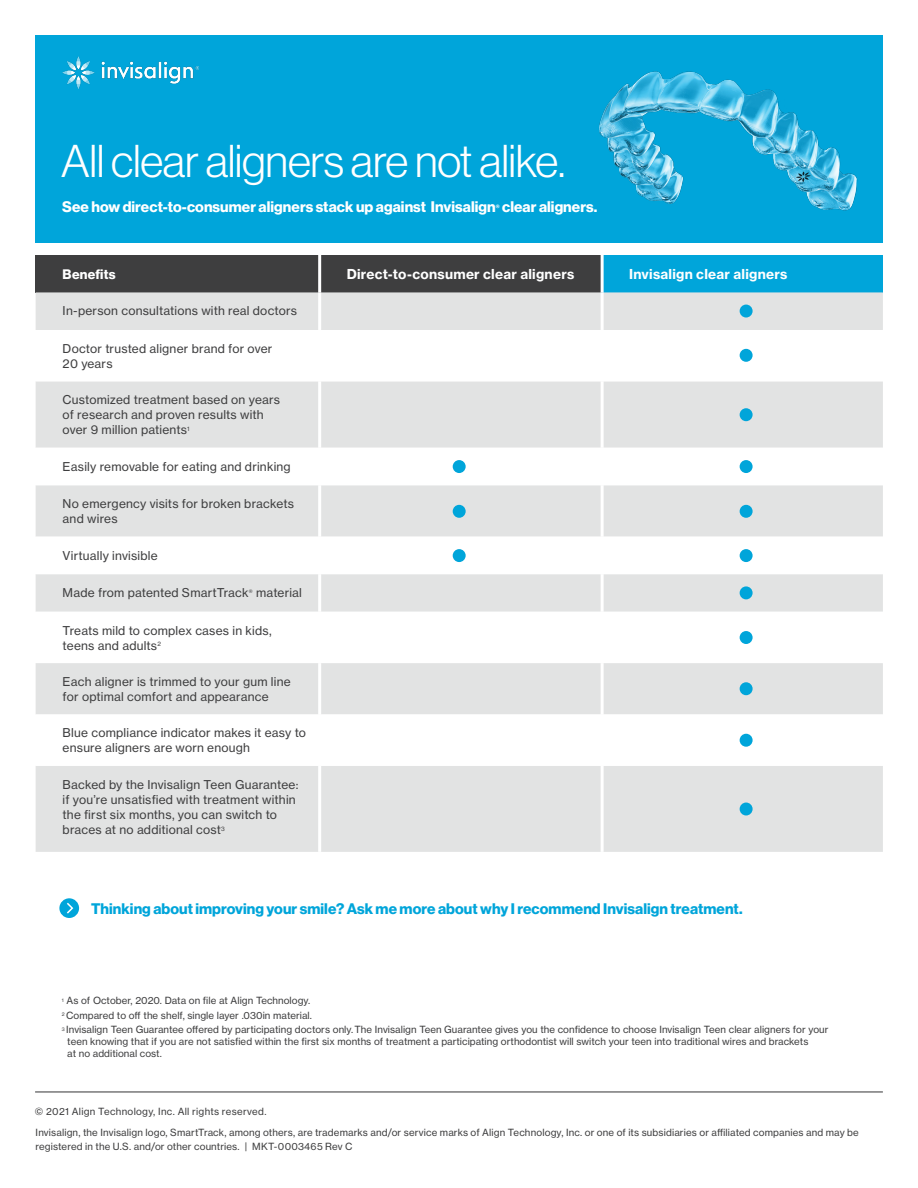
<style>
.page{position:relative;width:918px;height:1188px;background:#fff}
.page>*{position:absolute;margin:0;border:0;box-sizing:border-box;transform-origin:0 0}
.t1{font:300 45px "Neue Haas Grotesk Display";letter-spacing:-.01em;color:#fff}
.Body_Copy{font:700 15px "Neue Haas Grotesk Display";letter-spacing:.005em;color:#00a5da}
.Body_Copy-2{font:700 15px "Neue Haas Grotesk Display";letter-spacing:.005em;color:#fff}
.t2{font:700 13.5px "Neue Haas Grotesk Text";letter-spacing:.02em;color:#fff}
.Number_Callout_Subhe{font:700 13.5px "Neue Haas Grotesk Display";letter-spacing:.02em;color:#fff}
.t3{font:12px/15px "Neue Haas Grotesk Text";letter-spacing:.02em;color:#3e3e3f}
.Body_Copy-3{font:9.75px/12px "Neue Haas Grotesk Text";letter-spacing:.005em;color:#3e3e3f}
.Body_Copy-4{font:9.75px "Neue Haas Grotesk Text";letter-spacing:.03em;color:#3e3e3f}
</style>
<div class="page">
<div style="left:35px;top:35px;width:848px;height:208px;background:#00a5da"></div>
<div style="left:59px;top:898px;width:20px;height:20px;background:#00a5da;border-radius:50%"></div>
<svg style="left:67px;top:903px;width:6px;height:11px"></svg>
<hr style="left:35px;top:1091px;width:848px;height:2px;background:#4a4b4c">
<img style="left:599px;top:71px;width:259px;height:140px">
<div style="left:36px;top:255px;width:284px;height:37px;background:#3e3e3f"></div>
<div style="left:320px;top:255px;width:282px;height:37px;background:#3e3e3f"></div>
<div style="left:602px;top:255px;width:281px;height:37px;background:#00a5da"></div>
<div style="left:36px;top:292px;width:847px;height:560px;background:#e2e3e3"></div>
<svg style="left:36px;top:330px;width:847px;height:436px"></svg>
<hr style="left:318px;top:255px;width:3px;height:37px;background:#fff">
<hr style="left:601px;top:255px;width:3px;height:37px;background:#fff">
<hr style="left:318px;top:330px;width:3px;height:51px;background:#fff">
<hr style="left:601px;top:330px;width:3px;height:51px;background:#fff">
<hr style="left:318px;top:448px;width:3px;height:37px;background:#fff">
<hr style="left:601px;top:448px;width:3px;height:37px;background:#fff">
<hr style="left:318px;top:537px;width:3px;height:37px;background:#fff">
<hr style="left:601px;top:537px;width:3px;height:37px;background:#fff">
<hr style="left:318px;top:612px;width:3px;height:51px;background:#fff">
<hr style="left:601px;top:612px;width:3px;height:51px;background:#fff">
<hr style="left:318px;top:663px;width:3px;height:51px;background:#fff">
<hr style="left:601px;top:663px;width:3px;height:51px;background:#fff">
<hr style="left:318px;top:714px;width:3px;height:52px;background:#fff">
<hr style="left:601px;top:714px;width:3px;height:52px;background:#fff">
<hr style="left:318px;top:766px;width:3px;height:86px;background:#fff">
<hr style="left:601px;top:766px;width:3px;height:86px;background:#fff">
<hr style="left:318px;top:574px;width:3px;height:38px;background:#fff">
<hr style="left:601px;top:574px;width:3px;height:38px;background:#fff">
<hr style="left:318px;top:485px;width:3px;height:52px;background:#fff">
<hr style="left:601px;top:485px;width:3px;height:52px;background:#fff">
<hr style="left:318px;top:381px;width:3px;height:67px;background:#fff">
<hr style="left:601px;top:381px;width:3px;height:67px;background:#fff">
<hr style="left:318px;top:292px;width:3px;height:38px;background:#fff">
<hr style="left:601px;top:292px;width:3px;height:38px;background:#fff">
<div style="left:740px;top:305px;width:13px;height:13px;background:#00a5da;border-radius:50%"></div>
<div style="left:740px;top:408px;width:13px;height:13px;background:#00a5da;border-radius:50%"></div>
<div style="left:740px;top:505px;width:13px;height:13px;background:#00a5da;border-radius:50%"></div>
<div style="left:740px;top:349px;width:13px;height:13px;background:#00a5da;border-radius:50%"></div>
<div style="left:740px;top:460px;width:13px;height:13px;background:#00a5da;border-radius:50%"></div>
<div style="left:740px;top:586px;width:13px;height:13px;background:#00a5da;border-radius:50%"></div>
<div style="left:740px;top:631px;width:13px;height:13px;background:#00a5da;border-radius:50%"></div>
<div style="left:740px;top:682px;width:13px;height:13px;background:#00a5da;border-radius:50%"></div>
<div style="left:740px;top:734px;width:13px;height:13px;background:#00a5da;border-radius:50%"></div>
<div style="left:740px;top:549px;width:13px;height:13px;background:#00a5da;border-radius:50%"></div>
<div style="left:740px;top:803px;width:13px;height:12px;background:#00a5da;border-radius:50%"></div>
<div style="left:453px;top:460px;width:13px;height:13px;background:#00a5da;border-radius:50%"></div>
<div style="left:453px;top:505px;width:13px;height:13px;background:#00a5da;border-radius:50%"></div>
<div style="left:453px;top:549px;width:13px;height:13px;background:#00a5da;border-radius:50%"></div>
<img style="left:62px;top:56px;width:136px;height:33px">
<p class="t1" style="left:61px;top:136px;width:506px">All clear aligners are not alike.</p>
<p class="Body_Copy-2" style="left:62px;top:198px;width:537px">See how direct-to-consumer aligners stack up against Invisalign<sup>®</sup> clear aligners.</p>
<p class="Number_Callout_Subhe" style="left:63px;top:266px;width:54px">Benefits</p>
<p class="t2" style="left:347px;top:265px;width:229px">Direct-to-consumer clear aligners</p>
<p class="t2" style="left:629px;top:265px;width:160px">Invisalign clear aligners</p>
<p class="t3" style="left:63px;top:303px;width:236px">In-person consultations with real doctors</p>
<p class="t3" style="left:63px;top:341px;width:211px">Doctor trusted aligner brand for over<br>20 years</p>
<p class="t3" style="left:63px;top:392px;width:219px">Customized treatment based on years of research and proven results with over 9 million patients<sup>1</sup></p>
<p class="t3" style="left:63px;top:459px;width:230px">Easily removable for eating and drinking</p>
<p class="t3" style="left:63px;top:496px;width:233px">No emergency visits for broken brackets and wires</p>
<p class="t3" style="left:63px;top:548px;width:97px">Virtually invisible</p>
<p class="t3" style="left:63px;top:585px;width:241px">Made from patented SmartTrack<sup>®</sup> material</p>
<p class="t3" style="left:63px;top:623px;width:211px">Treats mild to complex cases in kids, teens and adults<sup>2</sup></p>
<p class="t3" style="left:63px;top:674px;width:230px">Each aligner is trimmed to your gum line for optimal comfort and appearance</p>
<p class="t3" style="left:63px;top:725px;width:245px">Blue compliance indicator makes it easy to ensure aligners are worn enough</p>
<p class="t3" style="left:63px;top:777px;width:237px">Backed by the Invisalign Teen Guarantee: if you’re unsatisfied with treatment within the first six months, you can switch to braces at no additional cost<sup>3</sup></p>
<p class="Body_Copy" style="left:91px;top:900px;width:653px">Thinking about improving your smile? Ask me more about why I recommend Invisalign treatment.</p>
<p class="Body_Copy-3" style="left:62px;top:995px;width:250px"><sup>1</sup> As of October, 2020. Data on file at Align Technology.</p>
<p class="Body_Copy-3" style="left:62px;top:1009px;width:251px"><sup>2</sup> Compared to off the shelf, single layer .030in material.</p>
<p class="Body_Copy-3" style="left:67px;top:1024px;width:763px;text-indent:-5px"><sup>3</sup> Invisalign Teen Guarantee offered by participating doctors only.The Invisalign Teen Guarantee gives you the confidence to choose Invisalign Teen clear aligners for your teen knowing that if you are not satisfied within the first six months of treatment a participating orthodontist will switch your teen into traditional wires and brackets<br>at no additional cost.</p>
<p class="Body_Copy-4" style="left:35px;top:1105px;width:233px">© 2021 Align Technology, Inc. All rights reserved.</p>
<p class="Body_Copy-3" style="left:35px;top:1125px;width:825px;line-height:14.2px">Invisalign, the Invisalign logo, SmartTrack, among others, are trademarks and/or service marks of Align Technology, Inc. or one of its subsidiaries or affiliated companies and may be registered in the U.S. and/or other countries. | MKT-0003465 Rev C</p>
</div>
